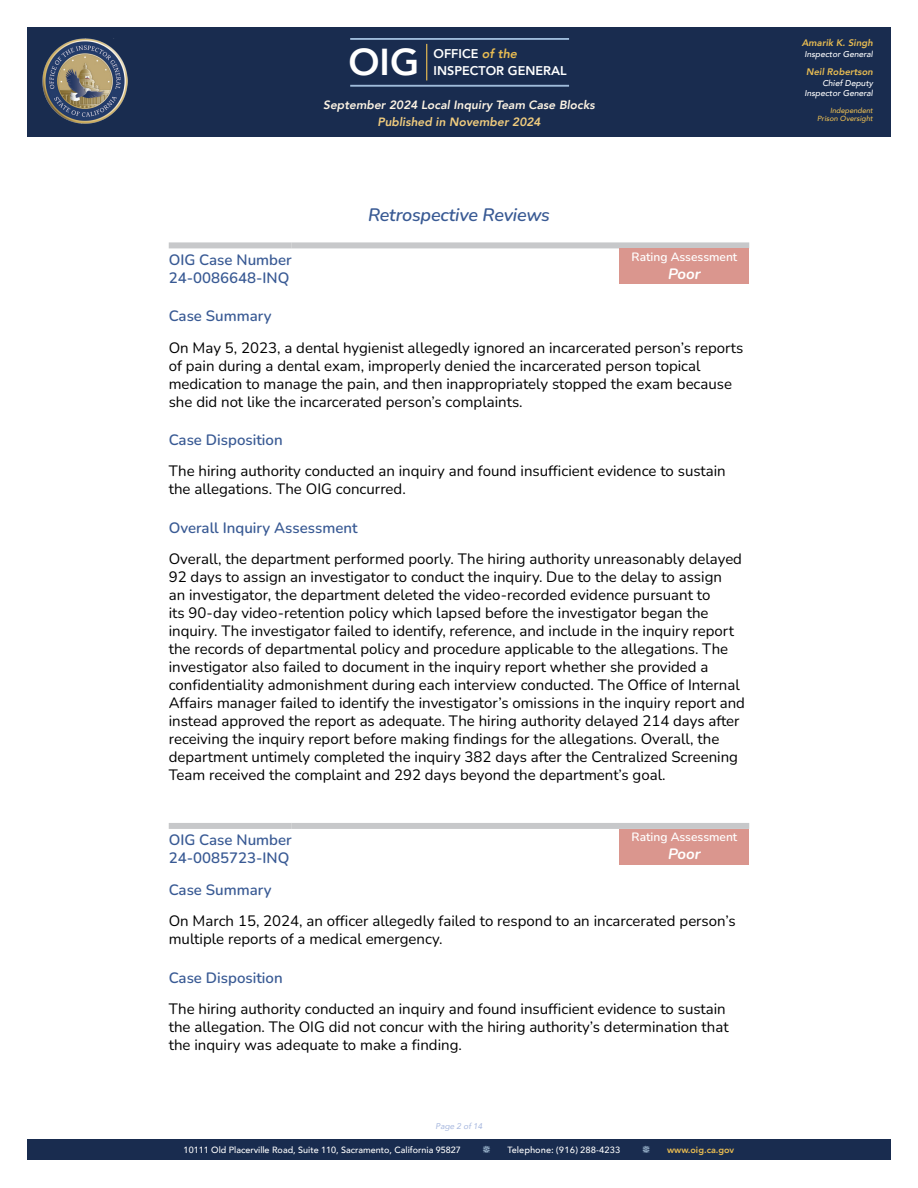
<style>
.page{position:relative;width:918px;height:1188px;background:#fff}
.page>*{position:absolute;margin:0;border:0;box-sizing:border-box;transform-origin:0 0}
.t1{font:800 37.35px "Avenir";color:#fff}
.t2{font:italic 200 18px "Nunito";letter-spacing:-.01em;color:#395a94}
.t3{font:200 15px/18px "Nunito";color:#000}
.t4{font:200 15px/18px "Nunito";color:#395a94}
.t5{font:italic 200 15px "Nunito";color:#fff}
.t6{font:800 12.6px/16.8px "Avenir";color:#fff}
.t7{font:italic 800 12px "Avenir";color:#fdf4e4}
.t8{font:200 12px "Nunito";color:#fff}
.t9{font:italic 800 12px "Avenir";color:#f0cc7e}
.t10{font:italic 800 9.45px "Avenir";color:#e8bc52}
.t11{font:500 9px "Avenir";color:#fff}
.t12{font:500 9px "Avenir Next";color:#fff}
.t13{font:800 9px "Avenir";color:#e9bc51}
.t14{font:italic 500 8.4px/10.2px "Avenir";color:#fff;text-align:right}
.t15{font:italic 8.25px "Avenir";color:#a5b6de}
.t16{font:italic 500 7.35px/8.9px "Avenir";color:#e8bc52;text-align:right}
.s1{font-style:italic;color:#e8bc52}
</style>
<div class="page">
<div style="left:27px;top:1140px;width:864px;height:20px;background:#192c4f"></div>
<div style="left:27px;top:27px;width:864px;height:109px;background:#192c4f"></div>
<hr style="left:426px;top:44px;width:1px;height:36px;background:#e4b952">
<hr style="left:350px;top:85px;width:219px;height:2px;background:#c2e1ff">
<hr style="left:350px;top:38px;width:219px;height:2px;background:#c0e0ff">
<img style="left:42px;top:39px;width:85px;height:85px">
<div style="left:169px;top:242px;width:123px;height:6px;background:#c7c8ca"></div>
<div style="left:292px;top:242px;width:457px;height:6px;background:#c7c8ca"></div>
<div style="left:169px;top:823px;width:123px;height:6px;background:#c7c8ca"></div>
<div style="left:292px;top:823px;width:457px;height:6px;background:#c7c8ca"></div>
<div style="left:620px;top:249px;width:129px;height:35px;background:#da968e"></div>
<div style="left:620px;top:829px;width:129px;height:36px;background:#da968e"></div>
<h1 class="t1" style="left:348px;top:33px;width:72px">OIG</h1>
<p class="t6" style="left:434px;top:45px;width:135px">OFFICE <span class="s1">of the<br></span>INSPECTOR GENERAL</p>
<p class="t7" style="left:323px;top:97px;width:273px">September 2024 Local Inquiry Team Case Blocks</p>
<p class="t9" style="left:377px;top:115px;width:165px">Published in November 2024</p>
<p class="t2" style="left:368px;top:202px;width:183px">Retrospective Reviews</p>
<p class="t8" style="left:632px;top:248px;width:107px">Rating Assessment</p>
<p class="t5" style="left:668px;top:263px;width:34px">Poor</p>
<p class="t4" style="left:169px;top:250px;width:124px">OIG Case Number<br>24-0086648-INQ</p>
<p class="t4" style="left:169px;top:306px;width:104px">Case Summary</p>
<p class="t3" style="left:169px;top:338px;width:576px">On May 5, 2023, a dental hygienist allegedly ignored an incarcerated person’s reports of pain during a dental exam, improperly denied the incarcerated person topical medication to manage the pain, and then inappropriately stopped the exam because she did not like the incarcerated person’s complaints.</p>
<p class="t4" style="left:169px;top:430px;width:115px">Case Disposition</p>
<p class="t3" style="left:169px;top:462px;width:559px">The hiring authority conducted an inquiry and found insufficient evidence to sustain the allegations. The OIG concurred.</p>
<p class="t4" style="left:169px;top:518px;width:190px">Overall Inquiry Assessment</p>
<p class="t3" style="left:169px;top:549px;width:578px">Overall, the department performed poorly. The hiring authority unreasonably delayed 92 days to assign an investigator to conduct the inquiry. Due to the delay to assign<br>an investigator, the department deleted the video-recorded evidence pursuant to<br>its 90-day video-retention policy which lapsed before the investigator began the inquiry. The investigator failed to identify, reference, and include in the inquiry report the records of departmental policy and procedure applicable to the allegations. The investigator also failed to document in the inquiry report whether she provided a confidentiality admonishment during each interview conducted. The Office of Internal Affairs manager failed to identify the investigator’s omissions in the inquiry report and instead approved the report as adequate. The hiring authority delayed 214 days after receiving the inquiry report before making findings for the allegations. Overall, the department untimely completed the inquiry 382 days after the Centralized Screening Team received the complaint and 292 days beyond the department’s goal.</p>
<p class="t8" style="left:632px;top:829px;width:107px">Rating Assessment</p>
<p class="t5" style="left:668px;top:844px;width:34px">Poor</p>
<p class="t4" style="left:169px;top:831px;width:124px">OIG Case Number<br>24-0085723-INQ</p>
<p class="t4" style="left:169px;top:880px;width:104px">Case Summary</p>
<p class="t3" style="left:169px;top:912px;width:568px">On March 15, 2024, an officer allegedly failed to respond to an incarcerated person’s multiple reports of a medical emergency.</p>
<p class="t4" style="left:169px;top:968px;width:115px">Case Disposition</p>
<p class="t3" style="left:169px;top:999px;width:561px">The hiring authority conducted an inquiry and found insufficient evidence to sustain the allegation. The OIG did not concur with the hiring authority’s determination that the inquiry was adequate to make a finding.</p>
<p class="t15" style="left:436px;top:1121px;width:48px">Page 2 of 14</p>
<p class="t11" style="left:184px;top:1142px;width:279px">10111 Old Placerville Road, Suite 110, Sacramento, California 95827</p>
<p class="t12" style="left:507px;top:1142px;width:115px">Telephone: (916) 288-4233</p>
<p class="t13" style="left:667px;top:1142px;width:69px">www.oig.ca.gov</p>
<p class="t10" style="left:802px;top:37px;width:73px">Amarik K. Singh</p>
<p class="t14" style="left:805px;top:49px;width:70px">Inspector General</p>
<p class="t10" style="left:806px;top:66px;width:68px">Neil Robertson</p>
<p class="t14" style="left:805px;top:78px;width:70px">Chief Deputy<br>Inspector General</p>
<p class="t16" style="left:817px;top:106px;width:57px">Independent<br>Prison Oversight</p>
</div>
